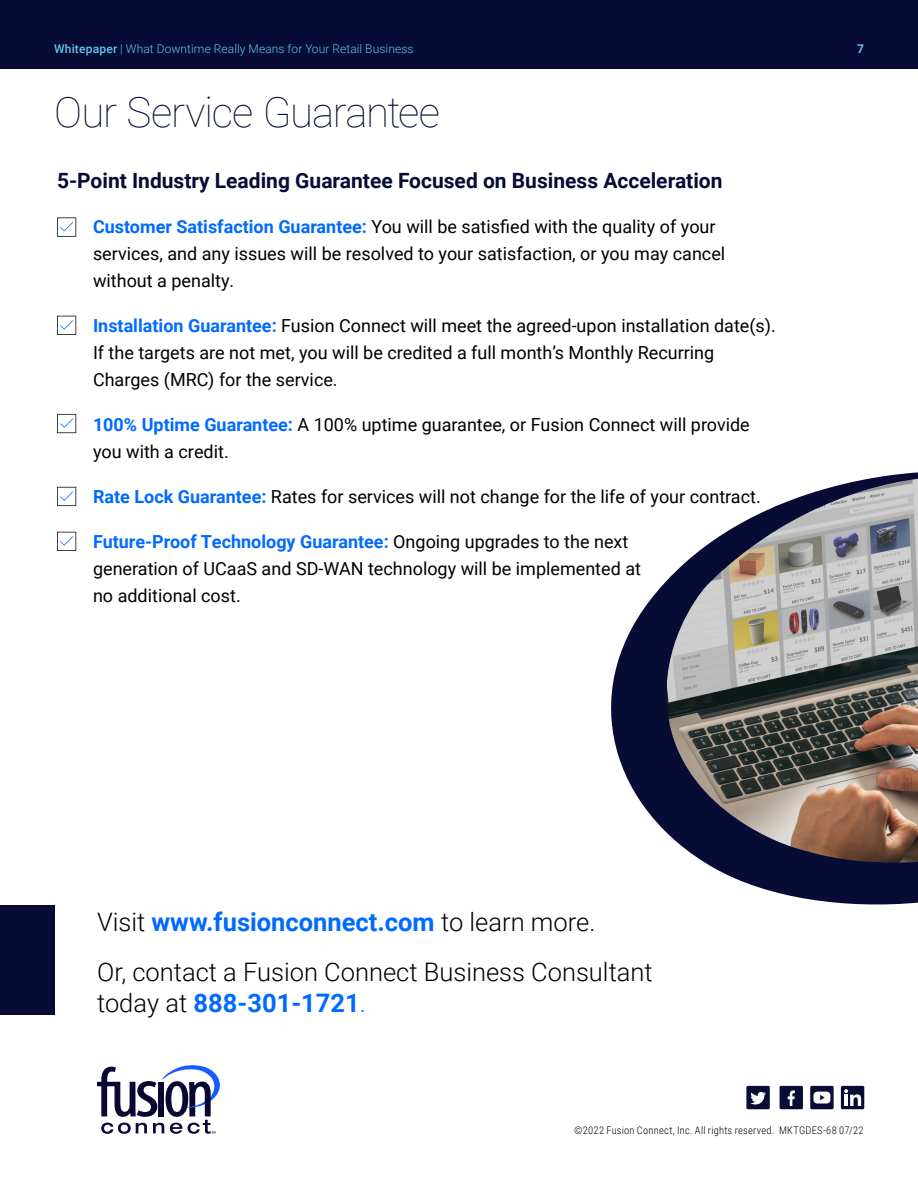
<style>
.page{position:relative;width:918px;height:1188px;background:#fff}
.page>*{position:absolute;margin:0;border:0;box-sizing:border-box;transform-origin:0 0}
.t1{font:100 42px "Roboto";letter-spacing:-.03em;color:#060c34}
.t2{font:300 25.5px/49.5px "Roboto";color:#000}
.t3{font:700 25.5px "Roboto";color:#006aff}
.t4{font:700 21px "Roboto";color:#060c34}
.t5{font:18px/27px "Roboto";color:#000}
.t6{font:300 12px "Roboto";letter-spacing:.01em;color:#65c3ef}
.t7{font:700 12px "Roboto";color:#65c3ef}
.t8{font:300 10.5px "Roboto Condensed";letter-spacing:.02em;color:#000}
.s1{font-weight:500}
.s2{font-weight:700;color:#006aff}
.s3{font-weight:300;color:#000}
.s4{font-weight:300}
</style>
<div class="page">
<div style="left:0;top:0;width:918px;height:68px;background:#060c34"></div>
<svg style="left:97px;top:1065px;width:123px;height:69px"></svg>
<div style="left:0;top:905px;width:54px;height:110px;background:#060c34"></div>
<div style="left:810px;top:1086px;width:24px;height:23px;background:#060c34;border-radius:2px"></div>
<svg style="left:813px;top:1092px;width:17px;height:11px"></svg>
<div style="left:746px;top:1086px;width:24px;height:23px;background:#060c34;border-radius:2px"></div>
<svg style="left:750px;top:1092px;width:16px;height:13px"></svg>
<div style="left:841px;top:1086px;width:23px;height:23px;background:#060c34;border-radius:2px"></div>
<svg style="left:844px;top:1089px;width:17px;height:17px"></svg>
<div style="left:780px;top:1086px;width:23px;height:23px;background:#060c34;border-radius:2px"></div>
<svg style="left:788px;top:1090px;width:7px;height:16px"></svg>
<svg style="left:57px;top:217px;width:19px;height:20px"></svg>
<svg style="left:57px;top:316px;width:19px;height:19px"></svg>
<svg style="left:57px;top:414px;width:19px;height:19px"></svg>
<svg style="left:57px;top:487px;width:19px;height:19px"></svg>
<svg style="left:57px;top:532px;width:19px;height:19px"></svg>
<svg style="left:611px;top:472px;width:307px;height:433px"></svg>
<p class="t6" style="left:54px;top:40px;width:361px"><span class="s1">Whitepaper</span> | What Downtime Really Means for Your Retail Business</p>
<p class="t7" style="left:857px;top:40px;width:8px">7</p>
<h1 class="t1" style="left:54px;top:82px;width:387px">Our Service Guarantee</h1>
<p class="t4" style="left:57px;top:166px;width:667px">5-Point Industry Leading Guarantee Focused on Business Acceleration</p>
<p class="t5" style="left:93px;top:212px;width:634px"><span class="s2">Customer Satisfaction Guarantee:</span> You will be satisfied with the quality of your services, and any issues will be resolved to your satisfaction, or you may cancel without a penalty.</p>
<p class="t5" style="left:93px;top:311px;width:684px"><span class="s2">Installation Guarantee:</span> Fusion Connect will meet the agreed-upon installation date(s).<br>If the targets are not met, you will be credited a full month’s Monthly Recurring<br>Charges (MRC) for the service.</p>
<p class="t5" style="left:93px;top:410px;width:658px"><span class="s2">100% Uptime Guarantee:</span> A 100% uptime guarantee, or Fusion Connect will provide you with a credit.</p>
<p class="t5" style="left:93px;top:482px;width:669px"><span class="s2">Rate Lock Guarantee:</span> Rates for services will not change for the life of your contract.</p>
<p class="t5" style="left:93px;top:527px;width:550px"><span class="s2">Future-Proof Technology Guarantee:</span> Ongoing upgrades to the next generation of UCaaS and SD-WAN technology will be implemented at no additional cost.</p>
<h2 class="t2" style="left:97px;top:896px;width:557px">Visit <span class="s2">www.fusionconnect.com</span> to learn more.<br>Or, contact a Fusion Connect Business Consultant</h2>
<h2 class="t3" style="left:97px;top:985px;width:270px"><span class="s3">today at</span> 888-301-1721<span class="s4">.</span></h2>
<p class="t8" style="left:574px;top:1123px;width:291px">©2022 Fusion Connect, Inc. All rights reserved. MKTGDES-68 07/22</p>
</div>
